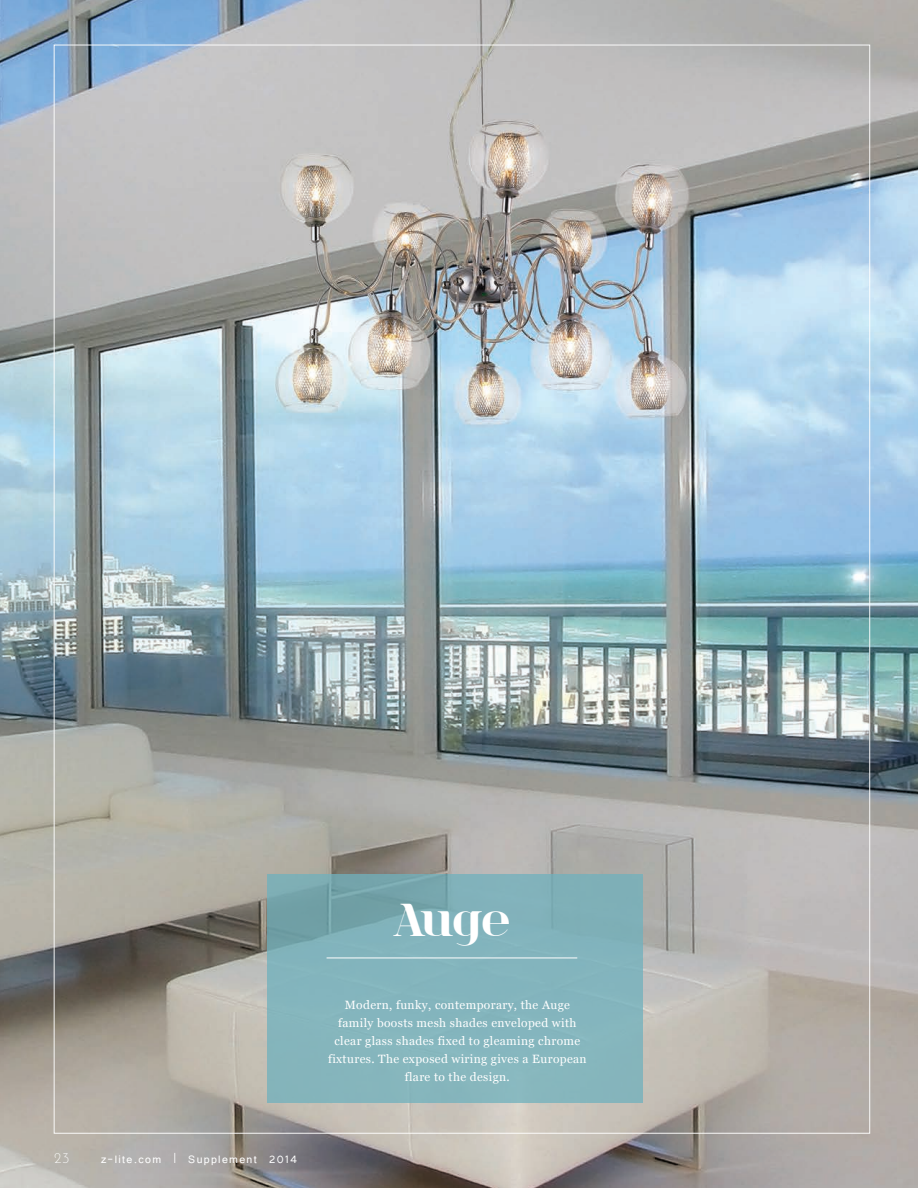
<style>
.page{position:relative;width:918px;height:1188px;background:#fff}
.page>*{position:absolute;margin:0;border:0;box-sizing:border-box;transform-origin:0 0}
.Family_name{font:700 48px "spinwerad";color:#fff}
.Page_Number_White{font:300 15px "Josefin Sans Std";color:#fff}
.website_footer__year{font:13.5px "Tunga";letter-spacing:.1em;color:#fff}
.FAMILY_DESCRIPTION{font:12px/18px "Vani";letter-spacing:.03em;color:#fff;text-align:center}
.s1{font-style:inherit}
</style>
<div class="page">
<img style="left:0;top:0;width:918px;height:1188px">
<svg style="left:267px;top:874px;width:375px;height:229px;background:#81b2ba"></svg>
<hr style="left:327px;top:958px;width:250px;height:1px;background:#fff">
<p class="Page_Number_White" style="left:54px;top:1148px;width:17px">23</p>
<p class="website_footer__year" style="left:101px;top:1151px;width:198px">z-lite.com <span class="s1">|</span> Supplement 2014</p>
<p class="Family_name" style="left:393px;top:886px;width:118px">Auge</p>
<p class="FAMILY_DESCRIPTION" style="left:328px;top:996px;width:260px">Modern, funky, contemporary, the Auge family boosts mesh shades enveloped with clear glass shades fixed to gleaming chrome fixtures. The exposed wiring gives a European flare to the design.</p>
</div>
